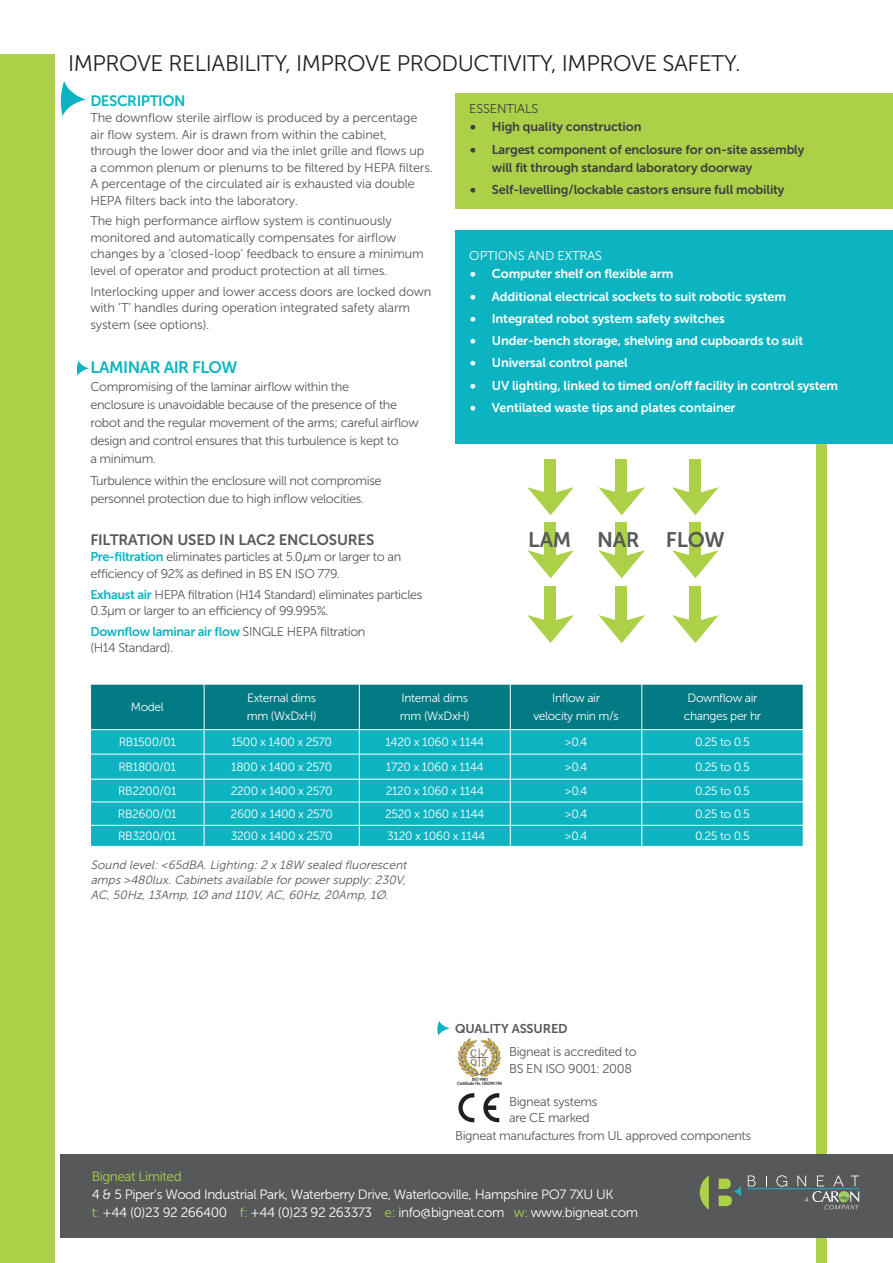
<style>
.page{position:relative;width:893px;height:1263px;background:#fff}
.page>*{position:absolute;margin:0;border:0;box-sizing:border-box;transform-origin:0 0}
.t1{font:22.5px "Museo Sans 300";letter-spacing:-.02em;color:#231f20}
.t2{font:21px "Museo Sans 700";letter-spacing:-.01em;color:#57585a}
.t3{font:16.5px "Museo Sans 700";letter-spacing:-.03em;color:#0cb4c2}
.t4{font:15px "Museo Sans 700";letter-spacing:-.01em;color:#57585a}
.t5{font:15px "Museo Sans 700";letter-spacing:-.03em;color:#0cb4c2}
.t6{font:13.5px "Museo Sans 300";letter-spacing:-.03em;color:#fff}
.t7{font:13.5px "Museo Sans 300";letter-spacing:-.03em;color:#acd149}
.t8{font:12.75px/16.5px "Museo Sans 300";letter-spacing:-.015em;color:#57585a}
.t9{font:12.75px "Museo Sans 700";letter-spacing:-.01em;color:#fff}
.t10{font:12.75px/18px "Museo Sans 700";letter-spacing:-.01em;color:#3e3e3f}
.t11{font:12.75px "Museo Sans 300";letter-spacing:-.01em;color:#fff}
.t12{font:12.75px "Museo Sans 700";letter-spacing:-.01em;color:#57585a}
.t13{font:12.75px "Museo Sans 300";letter-spacing:-.01em;color:#3e3e3f}
.t14{font:12px/18px "Museo Sans 300";letter-spacing:-.03em;color:#fff}
.t15{font:italic 12px/15px "Museo Sans 300";color:#57585a;text-align:justify}
.s1{font-family:"Avant Garde"}
.s2{font-family:"Museo Sans 700";color:#0cb4c2}
.s3{font-style:italic}
.s4{color:#acd149}
</style>
<div class="page">
<div style="left:816px;top:444px;width:11px;height:819px;background:#acd149"></div>
<div style="left:0;top:54px;width:54px;height:1209px;background:#acd149"></div>
<svg style="left:61px;top:81px;width:25px;height:35px"></svg>
<div style="left:455px;top:94px;width:438px;height:115px;background:#acd149"></div>
<div style="left:455px;top:230px;width:438px;height:214px;background:#0cb4c2"></div>
<svg style="left:90px;top:684px;width:714px;height:162px;background:#1aa9b5"></svg>
<div style="left:545px;top:459px;width:11px;height:36px;background:#acd149"></div>
<svg style="left:527px;top:487px;width:47px;height:28px"></svg>
<div style="left:616px;top:459px;width:11px;height:36px;background:#acd149"></div>
<svg style="left:598px;top:487px;width:47px;height:28px"></svg>
<div style="left:689px;top:459px;width:12px;height:36px;background:#acd149"></div>
<svg style="left:672px;top:487px;width:47px;height:28px"></svg>
<div style="left:545px;top:522px;width:11px;height:36px;background:#acd149"></div>
<svg style="left:527px;top:550px;width:47px;height:28px"></svg>
<div style="left:616px;top:522px;width:11px;height:36px;background:#acd149"></div>
<svg style="left:598px;top:550px;width:47px;height:28px"></svg>
<div style="left:689px;top:522px;width:12px;height:36px;background:#acd149"></div>
<svg style="left:672px;top:550px;width:47px;height:28px"></svg>
<div style="left:545px;top:586px;width:11px;height:37px;background:#acd149"></div>
<svg style="left:527px;top:615px;width:47px;height:28px"></svg>
<div style="left:616px;top:586px;width:11px;height:37px;background:#acd149"></div>
<svg style="left:598px;top:615px;width:47px;height:28px"></svg>
<div style="left:689px;top:586px;width:12px;height:37px;background:#acd149"></div>
<svg style="left:672px;top:615px;width:47px;height:28px"></svg>
<svg style="left:77px;top:361px;width:12px;height:14px"></svg>
<svg style="left:458px;top:1093px;width:16px;height:29px"></svg>
<svg style="left:483px;top:1093px;width:16px;height:29px"></svg>
<svg style="left:437px;top:1021px;width:13px;height:14px"></svg>
<img style="left:458px;top:1038px;width:44px;height:47px">
<div style="left:61px;top:1154px;width:832px;height:83px;background:#57585a"></div>
<svg style="left:700px;top:1175px;width:9px;height:34px"></svg>
<svg style="left:719px;top:1178px;width:22px;height:28px"></svg>
<svg style="left:748px;top:1175px;width:7px;height:11px"></svg>
<svg style="left:776px;top:1175px;width:11px;height:12px"></svg>
<svg style="left:797px;top:1175px;width:62px;height:34px"></svg>
<hr style="left:748px;top:1188px;width:111px;height:1px;background:#1cb0ca">
<p class="t1" style="left:68px;top:51px;width:674px">IMPROVE RELIABILITY, IMPROVE PRODUCTIVITY, IMPROVE SAFETY.</p>
<p class="t13" style="left:469px;top:102px;width:71px">ESSENTIALS</p>
<p class="t10" style="left:469px;top:118px;width:174px"><span class="s1">•</span> High quality construction</p>
<p class="t10" style="left:492px;top:140px;width:314px;text-indent:-23px"><span class="s1">•</span> Largest component of enclosure for on-site assembly will fit through standard laboratory doorway</p>
<p class="t10" style="left:469px;top:181px;width:317px"><span class="s1">•</span> Self-levelling/lockable castors ensure full mobility</p>
<p class="t5" style="left:90px;top:92px;width:97px">DESCRIPTION</p>
<p class="t8" style="left:90px;top:110px;width:344px">The downflow sterile airflow is produced by a percentage air flow system. Air is drawn from within the cabinet, through the lower door and via the inlet grille and flows up a common plenum or plenums to be filtered by HEPA filters.<br>A percentage of the circulated air is exhausted via double HEPA filters back into the laboratory.</p>
<p class="t8" style="left:90px;top:213px;width:335px">The high performance airflow system is continuously monitored and automatically compensates for airflow changes by a ‘closed-loop’ feedback to ensure a minimum level of operator and product protection at all times.</p>
<p class="t8" style="left:90px;top:283px;width:343px">Interlocking upper and lower access doors are locked down with ‘T’ handles during operation integrated safety alarm system (see options).</p>
<p class="t11" style="left:469px;top:249px;width:134px">OPTIONS AND EXTRAS</p>
<p class="t9" style="left:469px;top:267px;width:205px"><span class="s1">•</span> Computer shelf on flexible arm</p>
<p class="t9" style="left:469px;top:289px;width:318px"><span class="s1">•</span> Additional electrical sockets to suit robotic system</p>
<p class="t9" style="left:469px;top:311px;width:257px"><span class="s1">•</span> Integrated robot system safety switches</p>
<p class="t9" style="left:469px;top:334px;width:335px"><span class="s1">•</span> Under-bench storage, shelving and cupboards to suit</p>
<p class="t9" style="left:469px;top:356px;width:160px"><span class="s1">•</span> Universal control panel</p>
<p class="t9" style="left:469px;top:378px;width:370px"><span class="s1">•</span> UV lighting, linked to timed on/off facility in control system</p>
<p class="t9" style="left:469px;top:400px;width:268px"><span class="s1">•</span> Ventilated waste tips and plates container</p>
<p class="t3" style="left:90px;top:358px;width:149px">LAMINAR AIR FLOW</p>
<p class="t8" style="left:90px;top:379px;width:260px">Compromising of the laminar airflow within the</p>
<p class="t8" style="left:90px;top:397px;width:308px">enclosure is unavoidable because of the presence of the</p>
<p class="t8" style="left:90px;top:414px;width:330px;line-height:18px">robot and the regular movement of the arms; careful airflow design and control ensures that this turbulence is kept to</p>
<p class="t8" style="left:90px;top:451px;width:67px">a minimum.</p>
<p class="t8" style="left:90px;top:472px;width:293px;line-height:18px">Turbulence within the enclosure will not compromise personnel protection due to high inflow velocities.</p>
<p class="t4" style="left:90px;top:531px;width:286px">FILTRATION USED IN LAC2 ENCLOSURES</p>
<p class="t8" style="left:90px;top:549px;width:312px"><span class="s2">Pre-filtration</span> eliminates particles at 5.0<span class="s3">μ</span>m or larger to an efficiency of 92% as defined in BS EN ISO 779.</p>
<p class="t8" style="left:90px;top:586px;width:334px"><span class="s2">Exhaust air</span> HEPA filtration (H14 Standard) eliminates particles<br>0.3μm or larger to an efficiency of 99.995%.</p>
<p class="t8" style="left:90px;top:623px;width:277px"><span class="s2">Downflow laminar air flow</span> SINGLE HEPA filtration (H14 Standard).</p>
<p class="t2" style="left:528px;top:528px;width:45px">LAM</p>
<p class="t2" style="left:597px;top:528px;width:44px">NAR</p>
<p class="t2" style="left:666px;top:528px;width:60px">FLOW</p>
<p class="t14" style="left:131px;top:698px;width:34px">Model</p>
<p class="t14" style="left:247px;top:689px;width:71px">External dims mm (WxDxH)</p>
<p class="t14" style="left:400px;top:689px;width:71px">Internal dims mm (WxDxH)</p>
<p class="t14" style="left:533px;top:689px;width:87px;text-align:center">Inflow air velocity min m/s</p>
<p class="t14" style="left:684px;top:689px;width:79px;text-align:center">Downflow air changes per hr</p>
<p class="t14" style="left:119px;top:733px;width:59px">RB1500/01</p>
<p class="t14" style="left:231px;top:733px;width:102px">1500 x 1400 x 2570</p>
<p class="t14" style="left:386px;top:733px;width:100px">1420 x 1060 x 1144</p>
<p class="t14" style="left:565px;top:733px;width:24px">&gt;0.4</p>
<p class="t14" style="left:695px;top:733px;width:56px">0.25 to 0.5</p>
<p class="t14" style="left:118px;top:758px;width:59px">RB1800/01</p>
<p class="t14" style="left:231px;top:758px;width:103px">1800 x 1400 x 2570</p>
<p class="t14" style="left:386px;top:758px;width:99px">1720 x 1060 x 1144</p>
<p class="t14" style="left:565px;top:758px;width:24px">&gt;0.4</p>
<p class="t14" style="left:695px;top:758px;width:56px">0.25 to 0.5</p>
<p class="t14" style="left:118px;top:782px;width:60px">RB2200/01</p>
<p class="t14" style="left:231px;top:782px;width:103px">2200 x 1400 x 2570</p>
<p class="t14" style="left:386px;top:782px;width:100px">2120 x 1060 x 1144</p>
<p class="t14" style="left:565px;top:782px;width:24px">&gt;0.4</p>
<p class="t14" style="left:695px;top:782px;width:56px">0.25 to 0.5</p>
<p class="t14" style="left:118px;top:805px;width:60px">RB2600/01</p>
<p class="t14" style="left:231px;top:805px;width:104px">2600 x 1400 x 2570</p>
<p class="t14" style="left:385px;top:805px;width:101px">2520 x 1060 x 1144</p>
<p class="t14" style="left:565px;top:805px;width:24px">&gt;0.4</p>
<p class="t14" style="left:695px;top:805px;width:56px">0.25 to 0.5</p>
<p class="t14" style="left:118px;top:827px;width:60px">RB3200/01</p>
<p class="t14" style="left:231px;top:827px;width:103px">3200 x 1400 x 2570</p>
<p class="t14" style="left:387px;top:827px;width:100px">3120 x 1060 x 1144</p>
<p class="t14" style="left:565px;top:827px;width:24px">&gt;0.4</p>
<p class="t14" style="left:695px;top:827px;width:56px">0.25 to 0.5</p>
<p class="t15" style="left:91px;top:858px;width:320px">Sound level:&lt;65dBA.Lighting:2 x 18W sealed fluorescent amps &gt;480lux.Cabinets available forpowersupply :230V, AC,50Hz,13Amp,1Ø and 110V,AC,60Hz,20Amp,1Ø.</p>
<p class="t12" style="left:455px;top:1021px;width:114px">QUALITY ASSURED</p>
<p class="t8" style="left:509px;top:1043px;width:129px">Bigneat is accredited to</p>
<p class="t8" style="left:509px;top:1060px;width:125px">BS EN ISO 9001: 2008</p>
<p class="t8" style="left:509px;top:1093px;width:90px">Bigneat systems are CE marked</p>
<p class="t8" style="left:455px;top:1127px;width:297px">Bigneat manufactures from UL approved components</p>
<p class="t7" style="left:92px;top:1169px;width:91px">Bigneat Limited</p>
<p class="t6" style="left:92px;top:1187px;width:523px">4 &amp; 5 Piper’s Wood Industrial Park, Waterberry Drive, Waterlooville, Hampshire PO7 7XU UK</p>
<p class="t6" style="left:92px;top:1205px;width:548px"><span class="s4">t:</span> +44 (0)23 92 266400 <span class="s4">f:</span> +44 (0)23 92 263373 <span class="s4">e:</span> info@bigneat.com <span class="s4">w:</span> www.bigneat.com</p>
</div>
